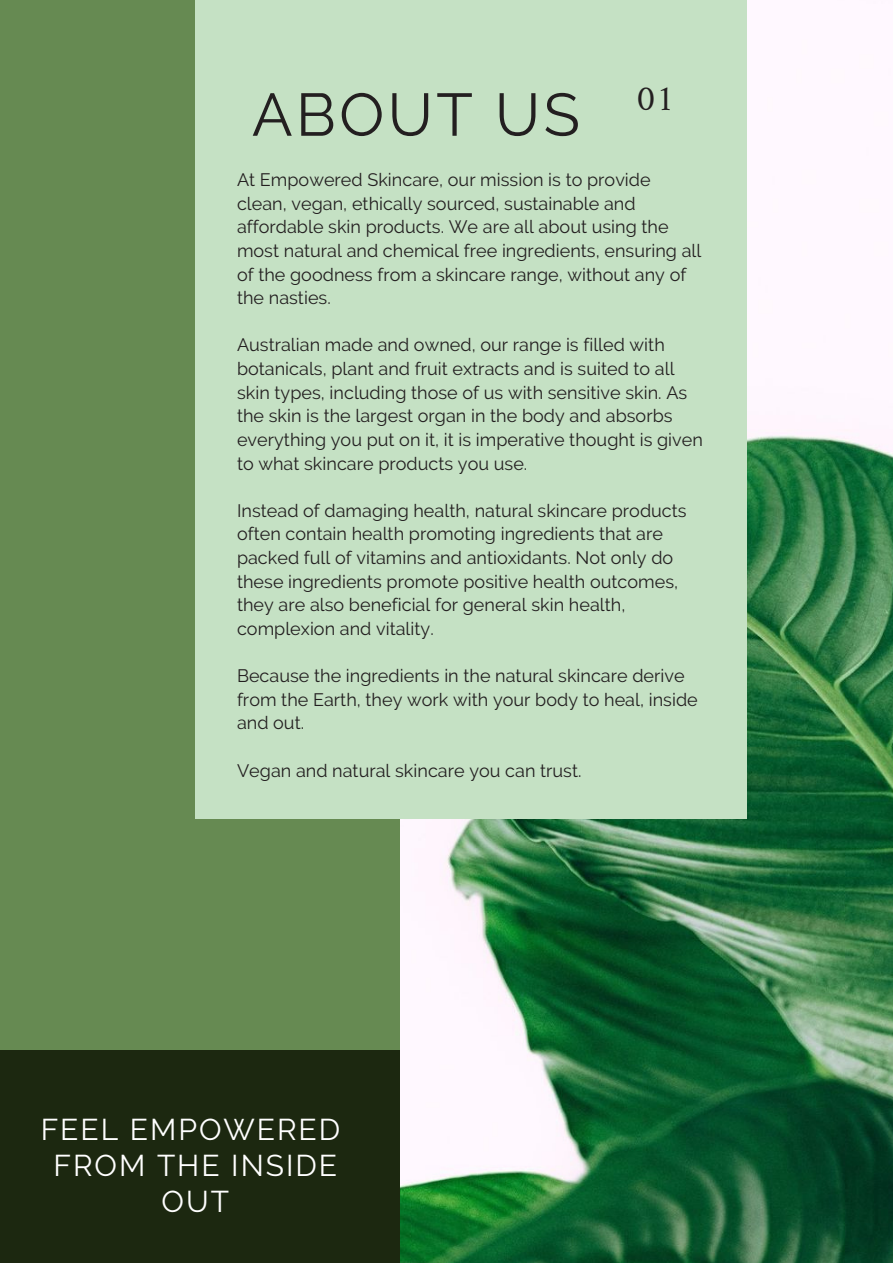
<style>
.page{position:relative;width:893px;height:1264px;background:#fff}
.page>*{position:absolute;margin:0;border:0;box-sizing:border-box;transform-origin:0 0}
.t1{font:60px "Raleway";letter-spacing:.055em;color:#231f20}
.t2{font:30px/36px "Raleway";letter-spacing:.065em;color:#fff;text-align:center}
.t3{font:18px/23.5px "Raleway";color:#231f20}
</style>
<div class="page">
<div style="left:0;top:0;width:892px;height:1262px;background:#668a52"></div>
<div style="left:0;top:1050px;width:892px;height:212px;background:#1c2810"></div>
<img style="left:400px;top:0;width:492px;height:1262px">
<div style="left:195px;top:0;width:551px;height:818px;background:#c5e1c4"></div>
<h1 class="t1" style="left:252px;top:79px;width:424px">ABOUT US <sup>01</sup></h1>
<p class="t3" style="left:237px;top:168px;width:466px">At Empowered Skincare, our mission is to provide clean, vegan, ethically sourced, sustainable and affordable skin products. We are all about using the most natural and chemical free ingredients, ensuring all of the goodness from a skincare range, without any of the nasties.</p>
<p class="t3" style="left:237px;top:333px;width:467px">Australian made and owned, our range is filled with botanicals, plant and fruit extracts and is suited to all skin types, including those of us with sensitive skin. As the skin is the largest organ in the body and absorbs everything you put on it, it is imperative thought is given to what skincare products you use.</p>
<p class="t3" style="left:237px;top:498px;width:451px">Instead of damaging health, natural skincare products often contain health promoting ingredients that are packed full of vitamins and antioxidants. Not only do these ingredients promote positive health outcomes, they are also beneficial for general skin health, complexion and vitality.</p>
<p class="t3" style="left:237px;top:664px;width:462px">Because the ingredients in the natural skincare derive from the Earth, they work with your body to heal, inside and out.</p>
<p class="t3" style="left:237px;top:758px;width:346px">Vegan and natural skincare you can trust.</p>
<h2 class="t2" style="left:41px;top:1111px;width:301px">FEEL EMPOWERED<br>FROM THE INSIDE<br>OUT</h2>
</div>
